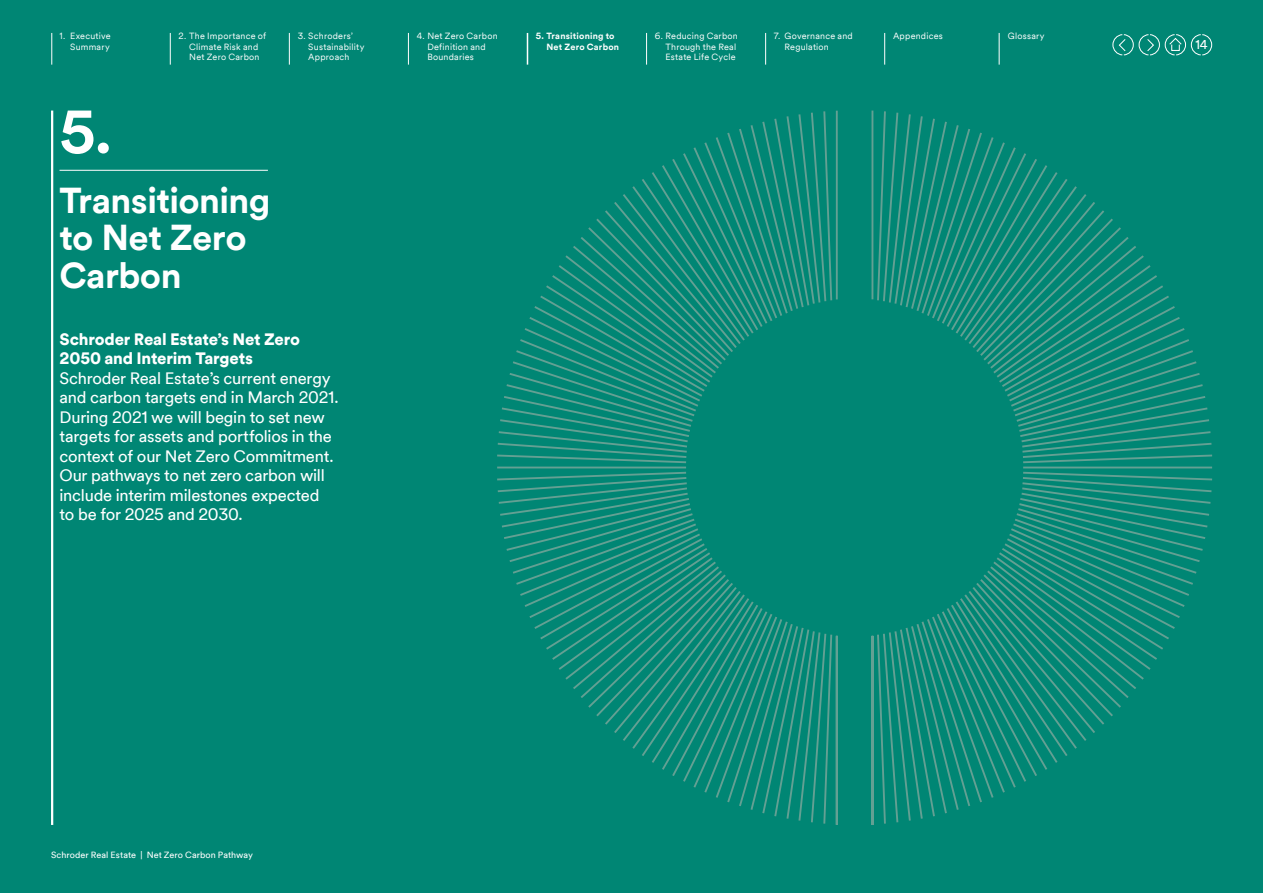
<style>
.page{position:relative;width:1263px;height:893px;background:#008674}
.page>*{position:absolute;margin:0;border:0;box-sizing:border-box;transform-origin:0 0}
.DividerNumber{font:700 60px "Schroders Circular TT";color:#fff}
.DividerHeroHeading{font:700 36px/37.5px "Schroders Circular TT";letter-spacing:-.015em;color:#fff}
.DividerIntroText{font:16.5px/19.5px "Schroders Circular TT";letter-spacing:-.015em;color:#fff}
.DividerSubHead1{font:900 16.5px/19.5px "Schroders Circular TT";letter-spacing:-.01em;color:#fff}
.t1{font:12.75px "Schroders Circular TT";color:#fff}
.t2{font:9px/10.5px "Schroders Circular TT";letter-spacing:.025em;color:#fff}
.t3{font:9px "Schroders Circular TT";letter-spacing:.01em;color:#fff}
.t4{font:700 9px/10.5px "Schroders Circular TT";letter-spacing:.025em;color:#fff}
</style>
<div class="page">
<hr style="left:51px;top:111px;width:2px;height:714px;background:#fff">
<hr style="left:52px;top:33px;width:1px;height:32px;background:#fff">
<hr style="left:170px;top:33px;width:1px;height:32px;background:#fff">
<hr style="left:289px;top:33px;width:1px;height:32px;background:#fff">
<hr style="left:408px;top:33px;width:1px;height:32px;background:#fff">
<hr style="left:527px;top:33px;width:1px;height:32px;background:#fff">
<hr style="left:646px;top:33px;width:1px;height:32px;background:#fff">
<hr style="left:765px;top:33px;width:1px;height:32px;background:#fff">
<hr style="left:884px;top:33px;width:1px;height:32px;background:#fff">
<hr style="left:999px;top:33px;width:1px;height:32px;background:#fff">
<svg style="left:497px;top:110px;width:716px;height:715px"></svg>
<svg style="left:1112px;top:34px;width:100px;height:21px"></svg>
<hr style="left:60px;top:170px;width:208px;height:1px;background:#fff">
<p class="t2" style="left:60px;top:31px;width:53px;text-align:right">1. Executive<br>Summary</p>
<p class="t2" style="left:179px;top:31px;width:89px;text-align:center">2. The Importance of<br>Climate Risk and<br>Net Zero Carbon</p>
<p class="t2" style="left:308px;top:31px;width:58px;text-indent:-11px">3. Schroders’<br>Sustainability<br>Approach</p>
<p class="t2" style="left:427px;top:31px;width:72px;text-indent:-11px">4. Net Zero Carbon<br>Definition and<br>Boundaries</p>
<p class="t4" style="left:546px;top:31px;width:74px;text-indent:-11px">5. Transitioning to<br>Net Zero Carbon</p>
<p class="t2" style="left:665px;top:31px;width:74px;text-indent:-11px">6. Reducing Carbon<br>Through the Real<br>Estate Life Cycle</p>
<p class="t2" style="left:784px;top:31px;width:70px;text-indent:-11px">7. Governance and<br>Regulation</p>
<p class="t2" style="left:893px;top:31px;width:51px">Appendices</p>
<p class="t2" style="left:1008px;top:31px;width:38px">Glossary</p>
<p class="DividerNumber" style="left:60px;top:91px;width:54px">5.</p>
<p class="DividerHeroHeading" style="left:60px;top:180px;width:213px">Transitioning to Net Zero<br>Carbon</p>
<h2 class="DividerSubHead1" style="left:60px;top:328px;width:242px">Schroder Real Estate’s Net Zero<br>2050 and Interim Targets</h2>
<p class="DividerIntroText" style="left:60px;top:367px;width:280px">Schroder Real Estate’s current energy and carbon targets end in March 2021.<br>During 2021 we will begin to set new targets for assets and portfolios in the context of our Net Zero Commitment.<br>Our pathways to net zero carbon will include interim milestones expected<br>to be for 2025 and 2030.</p>
<p class="t3" style="left:51px;top:849px;width:204px">Schroder Real Estate | Net Zero Carbon Pathway</p>
<p class="t1" style="left:1195px;top:36px;width:14px">14</p>
</div>
